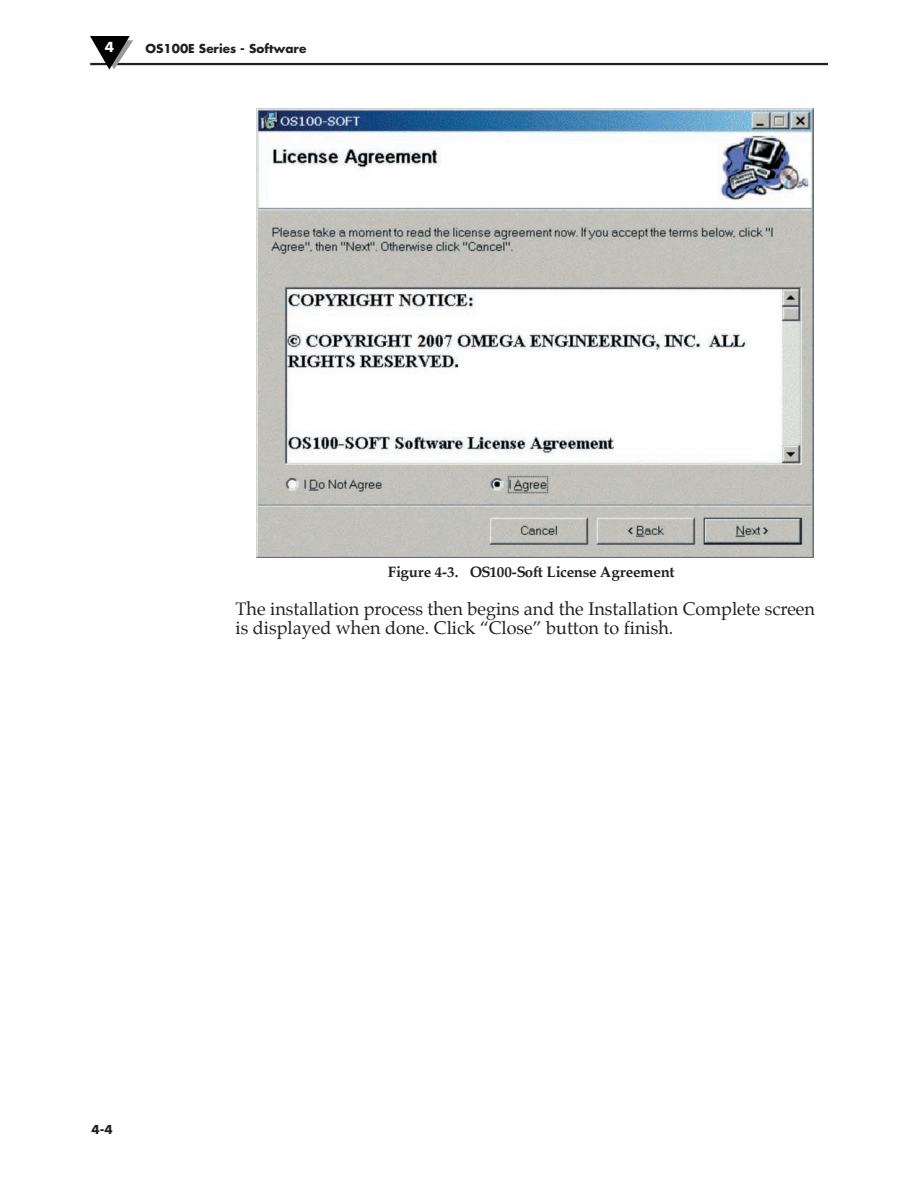
<style>
.page{position:relative;width:918px;height:1188px;background:#fff}
.page>*{position:absolute;margin:0;border:0;box-sizing:border-box;transform-origin:0 0}
.t1{font:18px/19.5px "Palatino";color:#231f20}
.t2{font:700 15px "Palatino";letter-spacing:-.015em;color:#231f20}
.t3{font:700 13.5px "Futura";color:#fff}
.t4{font:700 12px "Futura";color:#231f20}
</style>
<div class="page">
<hr style="left:90px;top:63px;width:738px;height:2px;background:#231f20">
<svg style="left:90px;top:36px;width:43px;height:34px"></svg>
<img style="left:256px;top:109px;width:557px;height:448px">
<p class="t3" style="left:105px;top:40px;width:11px">4</p>
<p class="t4" style="left:146px;top:43px;width:162px">OS100E Series - Software</p>
<p class="t2" style="left:388px;top:565px;width:288px">Figure 4-3. OS100-Soft License Agreement</p>
<p class="t1" style="left:236px;top:600px;width:581px">The installation process then begins and the Installation Complete screen is displayed when done. Click “Close” button to finish.</p>
<p class="t4" style="left:92px;top:1124px;width:23px">4-4</p>
</div>
